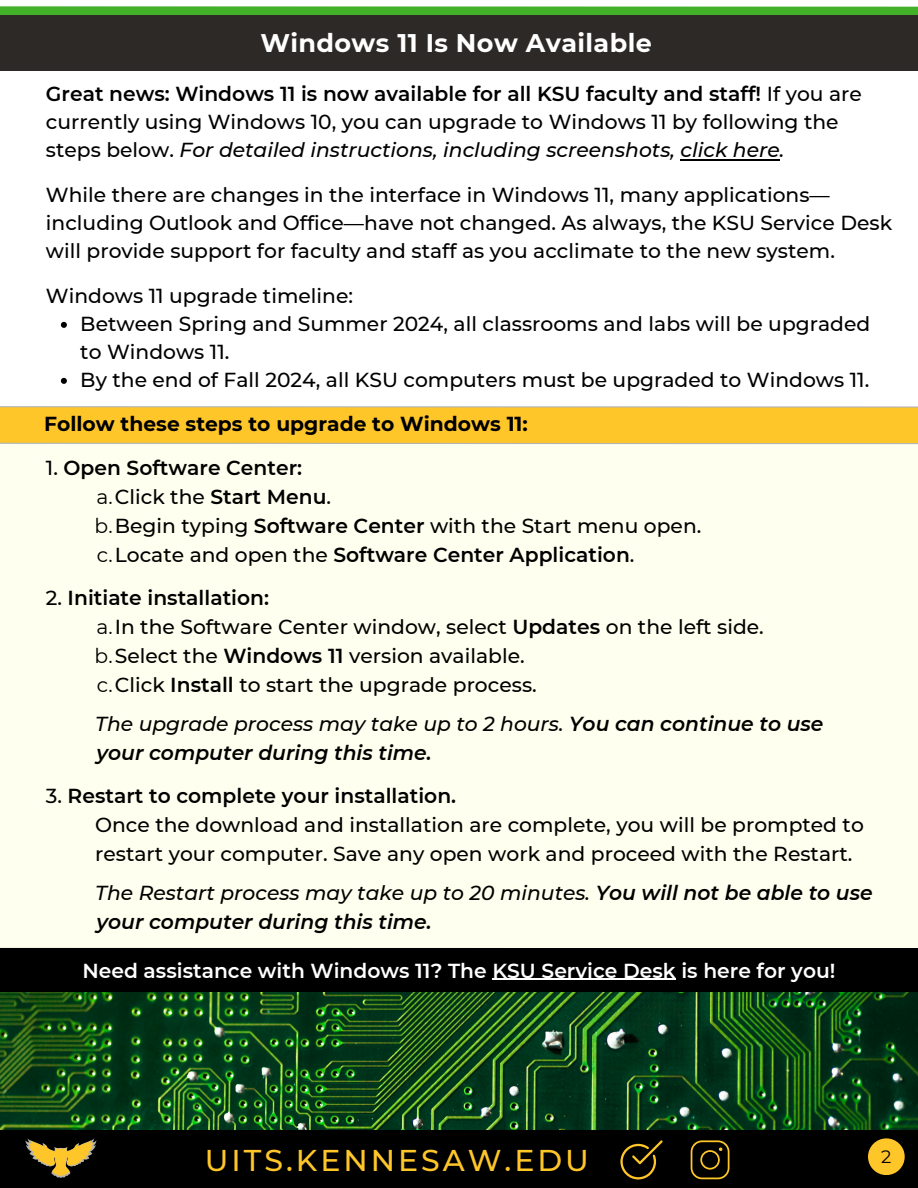
<style>
.page{position:relative;width:918px;height:1188px;background:#fff}
.page>*{position:absolute;margin:0;border:0;box-sizing:border-box;transform-origin:0 0}
.t1{font:500 30px "Montserrat";letter-spacing:.1em;color:#ffc629}
.t2{font:700 25.5px "Montserrat";letter-spacing:.015em;color:#fff}
.t3{font:500 20.25px/28px "Montserrat";color:#000}
.t4{font:600 20.25px "Montserrat";color:#000}
.t5{font:italic 500 20.25px "Montserrat";color:#000}
.t6{font:600 20.25px "Montserrat";color:#fff}
.t7{font:italic 600 20.25px "Montserrat";color:#000}
.t8{font:700 20.25px "Montserrat";color:#000}
.t9{font:18px "Montserrat";color:#000}
.s1{font-weight:600}
.s2{font-style:italic}
.s3{font-weight:500}
.s4{font-weight:400}
</style>
<div class="page">
<div style="left:0;top:412px;width:918px;height:619px;background:#fffff0"></div>
<svg style="left:0;top:947px;width:918px;height:2px"></svg>
<div style="left:0;top:407px;width:918px;height:36px;background:#ffc629"></div>
<hr style="left:0;top:406px;width:918px;height:2px;background:#b2b4b2">
<hr style="left:0;top:443px;width:918px;height:1px;background:#b2b4b2">
<div style="left:0;top:949px;width:918px;height:58px;background:#000"></div>
<hr style="left:492px;top:979px;width:184px;height:1px;background:#fff">
<img style="left:0;top:993px;width:918px;height:137px">
<div style="left:0;top:1130px;width:918px;height:58px;background:#000"></div>
<svg style="left:620px;top:1140px;width:43px;height:39px"></svg>
<svg style="left:691px;top:1140px;width:38px;height:39px"></svg>
<div style="left:868px;top:1138px;width:37px;height:37px;background:#ffc629;border-radius:50%"></div>
<svg style="left:25px;top:1138px;width:71px;height:40px"></svg>
<div style="left:0;top:6px;width:918px;height:10px;background:#43b02a"></div>
<div style="left:0;top:16px;width:918px;height:55px;background:#2d2926"></div>
<hr style="left:681px;top:159px;width:99px;height:2px;background:#000">
<svg style="left:61px;top:322px;width:6px;height:6px"></svg>
<svg style="left:61px;top:378px;width:6px;height:6px"></svg>
<p class="t2" style="left:260px;top:28px;width:393px">Windows 11 Is Now Available</p>
<p class="t3" style="left:46px;top:80px;width:818px"><span class="s1">Great news: Windows 11 is now available for all KSU faculty and staff!</span> If you are currently using Windows 10, you can upgrade to Windows 11 by following the steps below. <span class="s2">For detailed instructions, including screenshots, click here.</span></p>
<p class="t3" style="left:46px;top:181px;width:848px">While there are changes in the interface in Windows 11, many applications— including Outlook and Office—have not changed. As always, the KSU Service Desk will provide support for faculty and staff as you acclimate to the new system.</p>
<p class="t3" style="left:46px;top:282px;width:309px">Windows 11 upgrade timeline:</p>
<p class="t3" style="left:80px;top:310px;width:792px">Between Spring and Summer 2024, all classrooms and labs will be upgraded to Windows 11.</p>
<p class="t3" style="left:80px;top:366px;width:791px">By the end of Fall 2024, all KSU computers must be upgraded to Windows 11.</p>
<p class="t8" style="left:44px;top:411px;width:485px">Follow these steps to upgrade to Windows 11:</p>
<p class="t4" style="left:46px;top:456px;width:258px"><span class="s3">1.</span> Open Software Center:</p>
<p class="t3" style="left:96px;top:483px;width:236px"><span class="s4">a.</span>Click the <span class="s1">Start Menu</span>.</p>
<p class="t3" style="left:95px;top:512px;width:608px"><span class="s4">b.</span>Begin typing <span class="s1">Software Center</span> with the Start menu open.</p>
<p class="t4" style="left:97px;top:542px;width:539px"><span class="s4">c.</span><span class="s3">Locate and open the</span> Software Center Application<span class="s3">.</span></p>
<p class="t4" style="left:46px;top:586px;width:225px"><span class="s3">2.</span> Initiate installation:</p>
<p class="t3" style="left:96px;top:613px;width:669px"><span class="s4">a.</span>In the Software Center window, select <span class="s1">Updates</span> on the left side.</p>
<p class="t3" style="left:95px;top:641px;width:432px"><span class="s4">b.</span>Select the <span class="s1">Windows 11</span> version available.</p>
<p class="t3" style="left:97px;top:670px;width:441px"><span class="s4">c.</span>Click <span class="s1">Install</span> to start the upgrade process.</p>
<p class="t5" style="left:95px;top:711px;width:730px">The upgrade process may take up to 2 hours. <span class="s1">You can continue to use</span></p>
<p class="t7" style="left:96px;top:740px;width:337px">your computer during this time.</p>
<p class="t4" style="left:46px;top:784px;width:412px"><span class="s3">3.</span> Restart to complete your installation.</p>
<p class="t3" style="left:95px;top:811px;width:770px">Once the download and installation are complete, you will be prompted to</p>
<p class="t3" style="left:95px;top:839px;width:759px">restart your computer. Save any open work and proceed with the Restart.</p>
<p class="t5" style="left:95px;top:881px;width:779px">The Restart process may take up to 20 minutes. <span class="s1">You will not be able to use</span></p>
<p class="t7" style="left:96px;top:909px;width:337px">your computer during this time.</p>
<p class="t6" style="left:82px;top:958px;width:755px">Need assistance with Windows 11? The KSU Service Desk is here for you!</p>
<p class="t1" style="left:205px;top:1142px;width:386px">UITS.KENNESAW.EDU</p>
<p class="t9" style="left:881px;top:1145px;width:12px">2</p>
</div>
